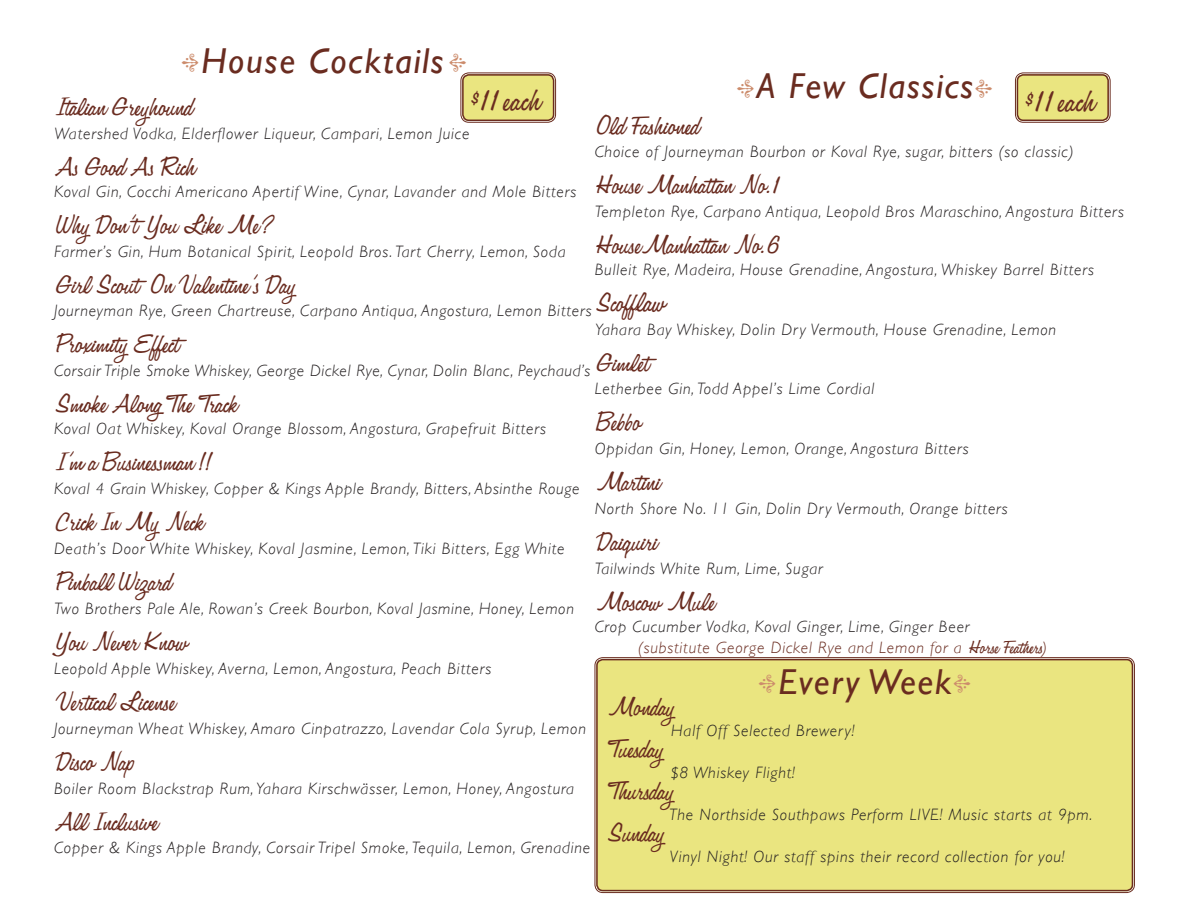
<style>
.page{position:relative;width:1188px;height:918px;background:#fff}
.page>*{position:absolute;margin:0;border:0;box-sizing:border-box;transform-origin:0 0}
.t1{font:italic 36px "Gill Sans";letter-spacing:.05em;color:#6a2c20}
.t2{font:36px "OPTI Jackson";letter-spacing:.03em;color:#6a2c20}
.t3{font:30px "OPTI Jackson";color:#6a2c20}
.t4{font:italic 300 16.5px/21px "Gill Sans";letter-spacing:.05em;color:#231f20}
.s1{font-family:"L Decoration Pi One";font-style:normal;font-size:24px;color:#cc8c6c}
.s2{font-size:33px}
.s3{color:#6a2c20}
.s4{font-family:"OPTI Jackson";font-weight:400;font-style:normal;font-size:21px;color:#6a2c20}
</style>
<div class="page">
<div style="left:462px;top:74px;width:92px;height:47px;background:#eae580;border-radius:7px"></div>
<div style="left:461px;top:73px;width:95px;height:50px;border:1px solid #6a2c20;border-radius:8px"></div>
<div style="left:462px;top:74px;width:92px;height:47px;border:2px solid #6a2c20;border-radius:6px"></div>
<div style="left:1017px;top:74px;width:92px;height:47px;background:#eae580;border-radius:7px"></div>
<div style="left:1015px;top:73px;width:95px;height:50px;border:1px solid #6a2c20;border-radius:8px"></div>
<div style="left:1017px;top:74px;width:92px;height:47px;border:2px solid #6a2c20;border-radius:6px"></div>
<div style="left:596px;top:659px;width:537px;height:232px;background:#eae580;border-radius:7px"></div>
<div style="left:595px;top:657px;width:540px;height:236px;border:1px solid #6a2c20;border-radius:8px"></div>
<div style="left:596px;top:659px;width:537px;height:232px;border:2px solid #6a2c20;border-radius:6px"></div>
<p class="t1" style="left:182px;top:40px;width:286px"><span class="s1">g</span>House Cocktails <span class="s1">h</span></p>
<p class="t3" style="left:54px;top:88px;width:139px">Italian Greyhound</p>
<p class="t4" style="left:54px;top:123px;width:417px">Watershed Vodka, Elderflower Liqueur, Campari, Lemon Juice</p>
<p class="t3" style="left:54px;top:148px;width:142px">As Good As Rich</p>
<p class="t4" style="left:54px;top:181px;width:524px">Koval Gin, Cocchi Americano Apertif Wine, Cynar, Lavander and Mole Bitters</p>
<p class="t3" style="left:54px;top:207px;width:219px">Why Don’t You Like Me?</p>
<p class="t4" style="left:54px;top:241px;width:513px">Farmer’s Gin, Hum Botanical Spirit, Leopold Bros. Tart Cherry, Lemon, Soda</p>
<p class="t3" style="left:54px;top:267px;width:242px">Girl Scout On Valentine’s Day</p>
<p class="t4" style="left:54px;top:300px;width:539px">Journeyman Rye, Green Chartreuse, Carpano Antiqua, Angostura, Lemon Bitters</p>
<p class="t3" style="left:54px;top:325px;width:125px">Proximity Effect</p>
<p class="t4" style="left:54px;top:360px;width:538px">Corsair Triple Smoke Whiskey, George Dickel Rye, Cynar, Dolin Blanc, Peychaud’s</p>
<p class="t3" style="left:54px;top:385px;width:184px">Smoke Along The Track</p>
<p class="t4" style="left:54px;top:418px;width:494px">Koval Oat Whiskey, Koval Orange Blossom, Angostura, Grapefruit Bitters</p>
<p class="t3" style="left:54px;top:444px;width:161px">I’m a Businessman !!</p>
<p class="t4" style="left:54px;top:478px;width:527px">Koval 4 Grain Whiskey, Copper &amp; Kings Apple Brandy, Bitters, Absinthe Rouge</p>
<p class="t3" style="left:54px;top:504px;width:150px">Crick In My Neck</p>
<p class="t4" style="left:54px;top:538px;width:512px">Death’s Door White Whiskey, Koval Jasmine, Lemon, Tiki Bitters, Egg White</p>
<p class="t3" style="left:54px;top:564px;width:118px">Pinball Wizard</p>
<p class="t4" style="left:54px;top:598px;width:522px">Two Brothers Pale Ale, Rowan’s Creek Bourbon, Koval Jasmine, Honey, Lemon</p>
<p class="t3" style="left:54px;top:624px;width:134px">You Never Know</p>
<p class="t4" style="left:54px;top:658px;width:439px">Leopold Apple Whiskey, Averna, Lemon, Angostura, Peach Bitters</p>
<p class="t3" style="left:54px;top:684px;width:122px">Vertical License</p>
<p class="t4" style="left:54px;top:718px;width:533px">Journeyman Wheat Whiskey, Amaro Cinpatrazzo, Lavendar Cola Syrup, Lemon</p>
<p class="t3" style="left:54px;top:744px;width:81px">Disco Nap</p>
<p class="t4" style="left:54px;top:778px;width:521px">Boiler Room Blackstrap Rum, Yahara Kirschwässer, Lemon, Honey, Angostura</p>
<p class="t3" style="left:54px;top:804px;width:104px">All Inclusive</p>
<p class="t4" style="left:54px;top:837px;width:538px">Copper &amp; Kings Apple Brandy, Corsair Tripel Smoke, Tequila, Lemon, Grenadine</p>
<p class="t1" style="left:737px;top:65px;width:257px"><span class="s1">g</span>A Few Classics<span class="s1">h</span></p>
<p class="t2" style="left:468px;top:78px;width:72px"><span class="s2">$</span>11each</p>
<p class="t2" style="left:1023px;top:79px;width:72px"><span class="s2">$</span>11each</p>
<p class="t3" style="left:595px;top:108px;width:105px">Old Fashioned</p>
<p class="t4" style="left:595px;top:141px;width:481px">Choice of Journeyman Bourbon or Koval Rye, sugar, bitters (so classic)</p>
<p class="t3" style="left:595px;top:166px;width:188px">House Manhattan No.1</p>
<p class="t4" style="left:595px;top:201px;width:531px">Templeton Rye, Carpano Antiqua, Leopold Bros Maraschino, Angostura Bitters</p>
<p class="t3" style="left:595px;top:226px;width:186px">HouseManhattan No.6</p>
<p class="t4" style="left:595px;top:259px;width:501px">Bulleit Rye, Madeira, House Grenadine, Angostura, Whiskey Barrel Bitters</p>
<p class="t3" style="left:595px;top:285px;width:71px">Scoff<span class="s2">law</span></p>
<p class="t4" style="left:595px;top:319px;width:463px">Yahara Bay Whiskey, Dolin Dry Vermouth, House Grenadine, Lemon</p>
<p class="t3" style="left:595px;top:345px;width:55px">Gimlet</p>
<p class="t4" style="left:595px;top:378px;width:281px">Letherbee Gin, Todd Appel’s Lime Cordial</p>
<p class="t3" style="left:595px;top:403px;width:46px">Bebbo</p>
<p class="t4" style="left:595px;top:438px;width:376px">Oppidan Gin, Honey, Lemon, Orange, Angostura Bitters</p>
<p class="t3" style="left:595px;top:463px;width:66px">Martini</p>
<p class="t4" style="left:595px;top:498px;width:415px">North Shore No. 11 Gin, Dolin Dry Vermouth, Orange bitters</p>
<p class="t3" style="left:595px;top:523px;width:63px">Daiquiri</p>
<p class="t4" style="left:595px;top:558px;width:230px">Tailwinds White Rum, Lime, Sugar</p>
<p class="t3" style="left:595px;top:583px;width:121px">Moscow Mule</p>
<p class="t4" style="left:638px;top:616px;width:410px;text-indent:-43px">Crop Cucumber Vodka, Koval Ginger, Lime, Ginger Beer<br><span class="s3">(substitute George Dickel Rye and Lemon for a</span> <span class="s4">Horse Feathers</span><span class="s3">)</span></p>
<p class="t1" style="left:759px;top:661px;width:214px"><span class="s1">g</span>Every Week<span class="s1">h</span></p>
<p class="t3" style="left:606px;top:688px;width:69px">Monday</p>
<p class="t4" style="left:671px;top:720px;width:185px">Half Off Selected Brewery!</p>
<p class="t3" style="left:606px;top:730px;width:58px">Tuesday</p>
<p class="t4" style="left:671px;top:762px;width:125px">$8 Whiskey Flight!</p>
<p class="t3" style="left:606px;top:772px;width:68px">Thursday</p>
<p class="t4" style="left:669px;top:804px;width:425px">The Northside Southpaws Perform LIVE! Music starts at 9pm.</p>
<p class="t3" style="left:606px;top:814px;width:59px">Sunday</p>
<p class="t4" style="left:670px;top:846px;width:397px">Vinyl Night! Our staff spins their record collection for you!</p>
</div>
